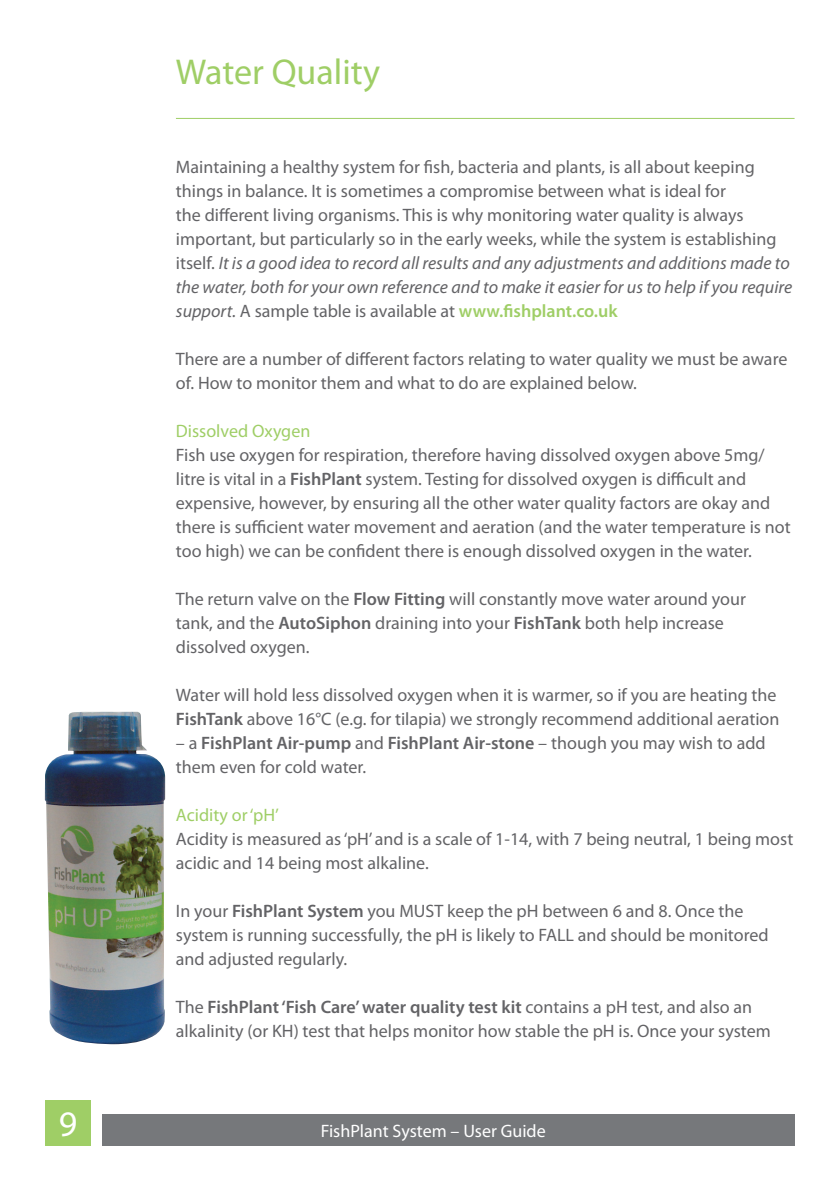
<style>
.page{position:relative;width:840px;height:1191px;background:#fff}
.page>*{position:absolute;margin:0;border:0;box-sizing:border-box;transform-origin:0 0}
.t1{font:36px "Myriad Pro";color:#9fce66}
.t2{font:36px "Myriad Pro";color:#fff}
.t3{font:18px/24px "Myriad Pro";color:#636366}
.t4{font:18px "Myriad Pro";color:#9fce66}
.t5{font:18px "Myriad Pro";color:#fff}
.s1{font-style:italic}
.s2{font-weight:600;color:#9fce66}
.s3{font-weight:600}
</style>
<div class="page">
<div style="left:102px;top:1114px;width:692px;height:31px;background:#76787b"></div>
<div style="left:45px;top:1100px;width:46px;height:45px;background:#9fce66"></div>
<img style="left:45px;top:711px;width:120px;height:333px">
<hr style="left:176px;top:118px;width:618px;height:1px;background:#9fce66">
<h1 class="t1" style="left:176px;top:49px;width:205px">Water Quality</h1>
<p class="t3" style="left:176px;top:154px;width:617px">Maintaining a healthy system for fish, bacteria and plants, is all about keeping things in balance. It is sometimes a compromise between what is ideal for<br>the different living organisms. This is why monitoring water quality is always important, but particularly so in the early weeks, while the system is establishing itself. <span class="s1">It is a good idea to record all results and any adjustments and additions made to the water, both for your own reference and to make it easier for us to help if you require support.</span> A sample table is available at <span class="s2">www.fishplant.co.uk</span></p>
<p class="t3" style="left:176px;top:346px;width:612px">There are a number of different factors relating to water quality we must be aware of. How to monitor them and what to do are explained below.</p>
<p class="t4" style="left:176px;top:420px;width:136px">Dissolved Oxygen</p>
<p class="t3" style="left:176px;top:442px;width:616px">Fish use oxygen for respiration, therefore having dissolved oxygen above 5mg/ litre is vital in a <span class="s3">FishPlant</span> system. Testing for dissolved oxygen is difficult and expensive, however, by ensuring all the other water quality factors are okay and there is sufficient water movement and aeration (and the water temperature is not too high) we can be confident there is enough dissolved oxygen in the water.</p>
<p class="t3" style="left:176px;top:586px;width:571px">The return valve on the <span class="s3">Flow Fitting</span> will constantly move water around your tank, and the <span class="s3">AutoSiphon</span> draining into your <span class="s3">FishTank</span> both help increase dissolved oxygen.</p>
<p class="t3" style="left:176px;top:682px;width:604px">Water will hold less dissolved oxygen when it is warmer, so if you are heating the<br><span class="s3">FishTank</span> above 16°C (e.g. for tilapia) we strongly recommend additional aeration</p>
<p class="t3" style="left:176px;top:730px;width:591px">– a <span class="s3">FishPlant Air-pump</span> and <span class="s3">FishPlant Air-stone</span> – though you may wish to add them even for cold water.</p>
<p class="t4" style="left:176px;top:804px;width:104px">Acidity or ‘pH’</p>
<p class="t3" style="left:176px;top:826px;width:618px">Acidity is measured as ‘pH’ and is a scale of 1-14, with 7 being neutral, 1 being most acidic and 14 being most alkaline.</p>
<p class="t3" style="left:176px;top:898px;width:594px">In your <span class="s3">FishPlant System</span> you MUST keep the pH between 6 and 8. Once the system is running successfully, the pH is likely to FALL and should be monitored and adjusted regularly.</p>
<p class="t3" style="left:176px;top:994px;width:596px">The <span class="s3">FishPlant ‘Fish Care’ water quality test kit</span> contains a pH test, and also an alkalinity (or KH) test that helps monitor how stable the pH is. Once your system</p>
<h1 class="t2" style="left:59px;top:1102px;width:20px">9</h1>
<p class="t5" style="left:320px;top:1119px;width:226px">FishPlant System – User Guide</p>
</div>
